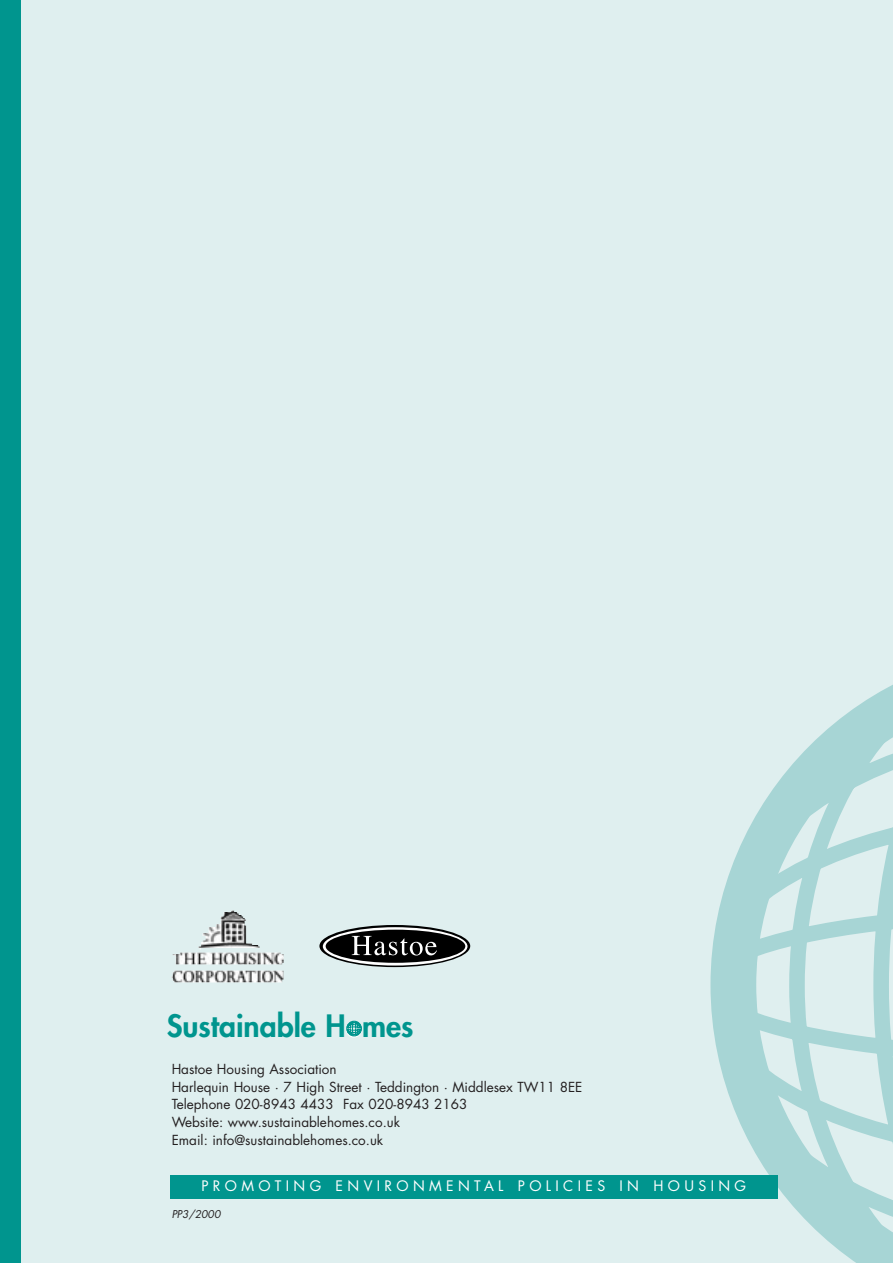
<style>
.page{position:relative;width:893px;height:1263px;background:#fff}
.page>*{position:absolute;margin:0;border:0;box-sizing:border-box;transform-origin:0 0}
.t1{font:800 30px "Futura";color:#00958e}
.t2{font:14.1px "Futura";letter-spacing:.31em;color:#fff}
.t3{font:13.5px/17.7px "Futura";color:#231f20}
.t4{font:italic 10.5px "Futura";color:#231f20}
.s1{color:#fff}
</style>
<div class="page">
<div style="left:0;top:0;width:892px;height:1263px;background:#dfefef"></div>
<svg style="left:712px;top:685px;width:180px;height:578px"></svg>
<div style="left:170px;top:1176px;width:607px;height:23px;background:#00958e"></div>
<svg style="left:346px;top:1021px;width:16px;height:15px"></svg>
<img style="left:171px;top:910px;width:113px;height:72px">
<div style="left:0;top:0;width:21px;height:1263px;background:#00958e"></div>
<svg style="left:319px;top:925px;width:151px;height:42px"></svg>
<svg style="left:323px;top:927px;width:144px;height:39px"></svg>
<div style="left:325px;top:930px;width:140px;height:33px;background:#000;border-radius:50%"></div>
<svg style="left:352px;top:936px;width:85px;height:20px"></svg>
<h1 class="t1" style="left:167px;top:1011px;width:248px">Sustainable H<span class="s1">o</span>mes</h1>
<p class="t3" style="left:172px;top:1061px;width:412px">Hastoe Housing Association<br>Harlequin House · 7 High Street · Teddington · Middlesex TW11 8EE Telephone 020-8943 4433 Fax 020-8943 2163<br>Website: www.sustainablehomes.co.uk<br>Email: info@sustainablehomes.co.uk</p>
<p class="t2" style="left:201px;top:1180px;width:546px">PROMOTING ENVIRONMENTAL POLICIES IN HOUSING</p>
<p class="t4" style="left:172px;top:1209px;width:52px">PP3/2000</p>
</div>
